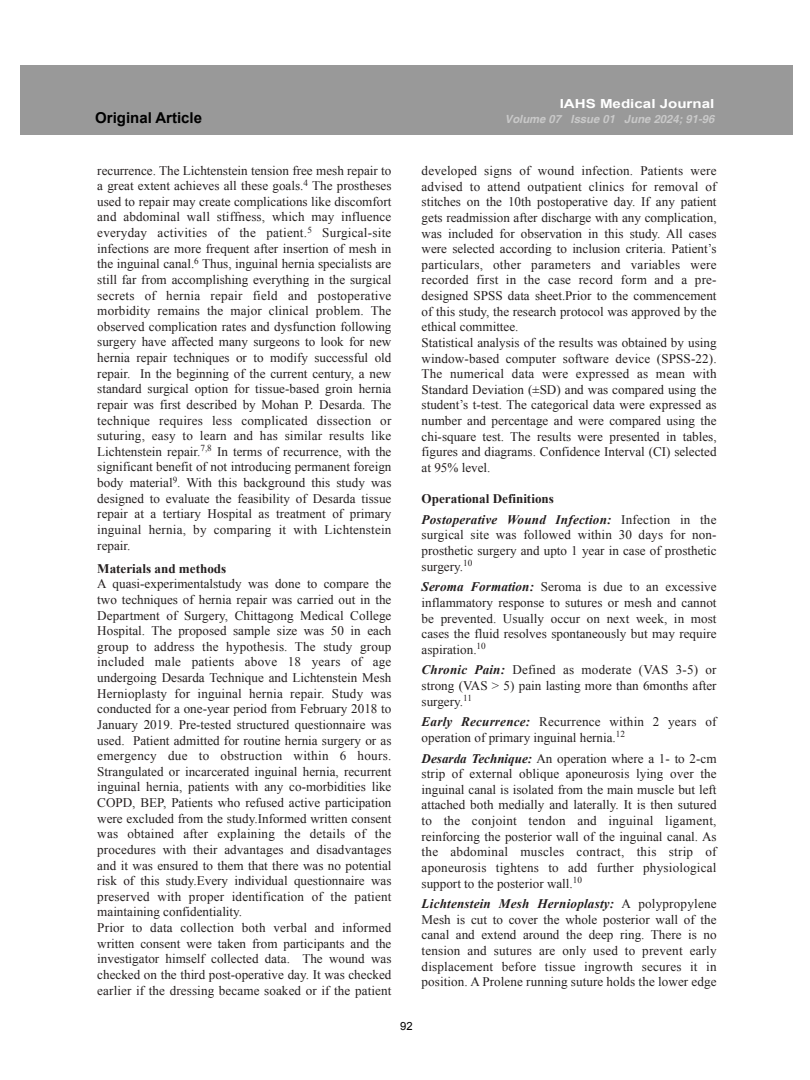
<style>
.page{position:relative;width:810px;height:1080px;background:#fff}
.page>*{position:absolute;margin:0;border:0;box-sizing:border-box;transform-origin:0 0}
.t1{font:700 15px "Arial";color:#000}
.t2{font:13.12px/15.6px "Times New Roman";color:#241f1f;text-align:justify}
.t3{font:italic 700 13.12px/20.6px "Times New Roman";letter-spacing:.02em;color:#241f1f}
.t4{font:700 13.12px "Times New Roman";color:#241f1f}
.t5{font:700 12.5px "Arial";color:#fff;scale:1.21 1}
.t6{font:italic 700 11.25px "Arial";color:#c9c9c9}
.t7{font:11.25px "Arial";color:#000}
.s1{font-style:normal}
.s2{font-weight:400;font-style:normal}
.s3{font-weight:700;font-style:italic}
</style>
<div class="page">
<div style="left:20px;top:65px;width:773px;height:69px;background:#999"></div>
<p class="t5" style="left:560px;top:96px;width:129px">IAHS Medical Journal</p>
<p class="t1" style="left:95px;top:108px;width:108px">Original Article</p>
<p class="t6" style="left:505px;top:113px;width:211px">Volume 07 Issue 01 June 2024; 91-96</p>
<p class="t2" style="left:97px;top:162px;width:296px">recurrence. The Lichtenstein tension free mesh repair to a great extent achieves all these goals.<sup>4</sup> The prostheses used to repair may create complications like discomfort and abdominal wall stiffness, which may influence everyday activities of the patient.<sup>5</sup> Surgical-site infections are more frequent after insertion of mesh in the inguinal canal.<sup>6</sup> Thus, inguinal hernia specialists are still far from accomplishing everything in the surgical secrets of hernia repair field and postoperative morbidity remains the major clinical problem. The observed complication rates and dysfunction following surgery have affected many surgeons to look for new hernia repair techniques or to modify successful old repair. In the beginning of the current century, a new standard surgical option for tissue-based groin hernia repair was first described by Mohan P. Desarda. The technique requires less complicated dissection or suturing, easy to learn and has similar results like Lichtenstein repair.<sup>7,8</sup> In terms of recurrence, with the significant benefit of not introducing permanent foreign body material<sup>9</sup>. With this background this study was designed to evaluate the feasibility of Desarda tissue repair at a tertiary Hospital as treatment of primary inguinal hernia, by comparing it with Lichtenstein repair.</p>
<p class="t4" style="left:97px;top:559px;width:131px">Materials and methods</p>
<p class="t2" style="left:97px;top:576px;width:296px;text-align:left">A quasi-experimentalstudy was done to compare the two techniques of hernia repair was carried out in the Department of Surgery, Chittagong Medical College Hospital. The proposed sample size was 50 in each group to address the hypothesis. The study group included male patients above 18 years of age undergoing Desarda Technique and Lichtenstein Mesh Hernioplasty for inguinal hernia repair. Study was conducted for a one-year period from February 2018 to January 2019. Pre-tested structured questionnaire was used. Patient admitted for routine hernia surgery or as emergency due to obstruction within 6 hours.<br>Strangulated or incarcerated inguinal hernia, recurrent inguinal hernia, patients with any co-morbidities like COPD, BEP, Patients who refused active participation were excluded from the study.Informed written consent was obtained after explaining the details of the procedures with their advantages and disadvantages and it was ensured to them that there was no potential risk of this study.Every individual questionnaire was preserved with proper identification of the patient maintaining confidentiality.<br>Prior to data collection both verbal and informed written consent were taken from participants and the investigator himself collected data. The wound was checked on the third post-operative day. It was checked earlier if the dressing became soaked or if the patient</p>
<p class="t2" style="left:422px;top:163px;width:297px;text-align:left">developed signs of wound infection. Patients were advised to attend outpatient clinics for removal of stitches on the 10th postoperative day. If any patient gets readmission after discharge with any complication, was included for observation in this study. All cases were selected according to inclusion criteria. Patient’s particulars, other parameters and variables were recorded first in the case record form and a pre&shy;designed SPSS data sheet.Prior to the commencement of this study, the research protocol was approved by the ethical committee.<br>Statistical analysis of the results was obtained by using window-based computer software device (SPSS-22).<br>The numerical data were expressed as mean with Standard Deviation (±SD) and was compared using the student’s t-test. The categorical data were expressed as number and percentage and were compared using the chi-square test. The results were presented in tables, figures and diagrams. Confidence Interval (CI) selected at 95% level.</p>
<p class="t3" style="left:422px;top:488px;width:297px"><span class="s1">Operational Definitions<br></span>Postoperative Wound Infection: <span class="s2">Infection in the</span></p>
<p class="t2" style="left:422px;top:527px;width:297px">surgical site was followed within 30 days for non&shy;prosthetic surgery and upto 1 year in case of prosthetic surgery.<sup>10</sup></p>
<p class="t2" style="left:422px;top:579px;width:297px"><span class="s3">Seroma Formation:</span> Seroma is due to an excessive inflammatory response to sutures or mesh and cannot be prevented. Usually occur on next week, in most cases the fluid resolves spontaneously but may require aspiration.<sup>10</sup></p>
<p class="t2" style="left:422px;top:662px;width:297px"><span class="s3">Chronic Pain:</span> Defined as moderate (VAS 3-5) or strong (VAS &gt; 5) pain lasting more than 6months after surgery.<sup>11</sup></p>
<p class="t2" style="left:422px;top:714px;width:296px"><span class="s3">Early Recurrence:</span> Recurrence within 2 years of operation of primary inguinal hernia.<sup>12</sup></p>
<p class="t2" style="left:422px;top:750px;width:297px"><span class="s3">Desarda Technique:</span> An operation where a 1- to 2-cm strip of external oblique aponeurosis lying over the inguinal canal is isolated from the main muscle but left attached both medially and laterally. It is then sutured to the conjoint tendon and inguinal ligament, reinforcing the posterior wall of the inguinal canal. As the abdominal muscles contract, this strip of aponeurosis tightens to add further physiological support to the posterior wall.<sup>10</sup></p>
<p class="t2" style="left:422px;top:896px;width:297px"><span class="s3">Lichtenstein Mesh Hernioplasty:</span> A polypropylene Mesh is cut to cover the whole posterior wall of the canal and extend around the deep ring. There is no tension and sutures are only used to prevent early displacement before tissue ingrowth secures it in position. A Prolene running suture holds the lower edge</p>
<p class="t7" style="left:400px;top:1019px;width:14px">92</p>
</div>
